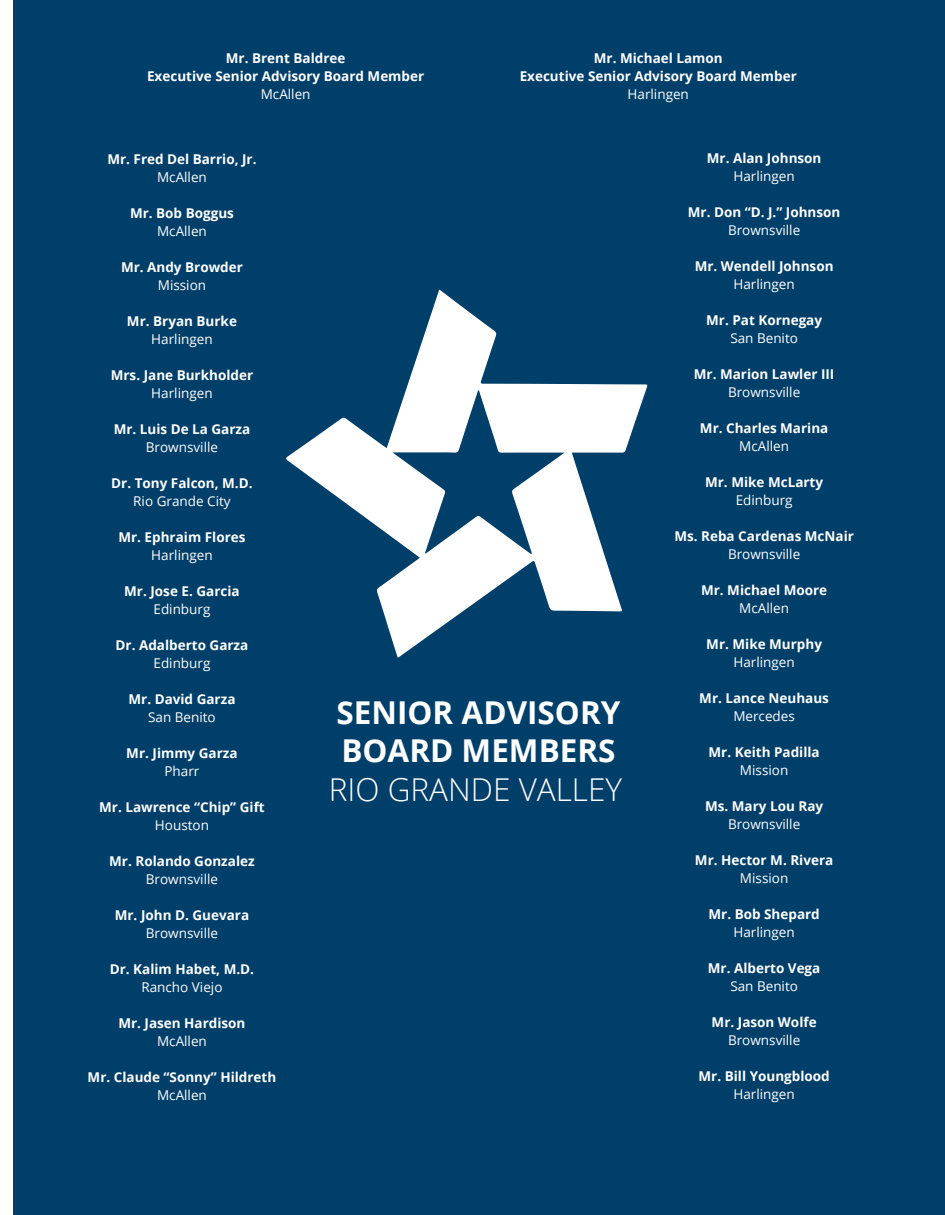
<style>
.page{position:relative;width:945px;height:1215px;background:#fff}
.page>*{position:absolute;margin:0;border:0;box-sizing:border-box;transform-origin:0 0}
.t1{font:700 31.5px "Open Sans";color:#fff}
.t2{font:300 31.5px "Open Sans";color:#fff}
.t3{font:700 13.5px "Open Sans";color:#fff}
.t4{font:13.5px "Open Sans";color:#fff}
</style>
<div class="page">
<div style="left:14px;top:1px;width:931px;height:1214px;background:#003f69"></div>
<svg style="left:286px;top:290px;width:362px;height:368px"></svg>
<p class="t3" style="left:226px;top:48px;width:121px">Mr. Brent Baldree</p>
<p class="t3" style="left:147px;top:66px;width:279px">Executive Senior Advisory Board Member</p>
<p class="t4" style="left:261px;top:85px;width:51px">McAllen</p>
<p class="t3" style="left:594px;top:48px;width:130px">Mr. Michael Lamon</p>
<p class="t3" style="left:520px;top:66px;width:279px">Executive Senior Advisory Board Member</p>
<p class="t4" style="left:628px;top:85px;width:63px">Harlingen</p>
<p class="t3" style="left:107px;top:150px;width:151px">Mr. Fred Del Barrio, Jr.</p>
<p class="t4" style="left:157px;top:168px;width:51px">McAllen</p>
<p class="t3" style="left:130px;top:204px;width:105px">Mr. Bob Boggus</p>
<p class="t4" style="left:157px;top:222px;width:51px">McAllen</p>
<p class="t3" style="left:121px;top:258px;width:123px">Mr. Andy Browder</p>
<p class="t4" style="left:158px;top:276px;width:50px">Mission</p>
<p class="t3" style="left:127px;top:312px;width:112px">Mr. Bryan Burke</p>
<p class="t4" style="left:151px;top:330px;width:63px">Harlingen</p>
<p class="t3" style="left:111px;top:366px;width:144px">Mrs. Jane Burkholder</p>
<p class="t4" style="left:151px;top:384px;width:63px">Harlingen</p>
<p class="t3" style="left:114px;top:420px;width:138px">Mr. Luis De La Garza</p>
<p class="t4" style="left:146px;top:438px;width:74px">Brownsville</p>
<p class="t3" style="left:111px;top:474px;width:143px">Dr. Tony Falcon, M.D.</p>
<p class="t4" style="left:133px;top:492px;width:99px">Rio Grande City</p>
<p class="t3" style="left:118px;top:528px;width:129px">Mr. Ephraim Flores</p>
<p class="t4" style="left:151px;top:546px;width:63px">Harlingen</p>
<p class="t3" style="left:124px;top:582px;width:117px">Mr. Jose E. Garcia</p>
<p class="t4" style="left:154px;top:600px;width:58px">Edinburg</p>
<p class="t3" style="left:116px;top:636px;width:134px">Dr. Adalberto Garza</p>
<p class="t4" style="left:154px;top:654px;width:58px">Edinburg</p>
<p class="t3" style="left:128px;top:690px;width:109px">Mr. David Garza</p>
<p class="t4" style="left:148px;top:708px;width:69px">San Benito</p>
<p class="t3" style="left:126px;top:744px;width:113px">Mr. Jimmy Garza</p>
<p class="t4" style="left:165px;top:762px;width:36px">Pharr</p>
<p class="t3" style="left:99px;top:798px;width:167px">Mr. Lawrence “Chip” Gift</p>
<p class="t4" style="left:155px;top:816px;width:56px">Houston</p>
<p class="t3" style="left:109px;top:852px;width:147px">Mr. Rolando Gonzalez</p>
<p class="t4" style="left:146px;top:870px;width:74px">Brownsville</p>
<p class="t3" style="left:115px;top:906px;width:136px">Mr. John D. Guevara</p>
<p class="t4" style="left:146px;top:924px;width:74px">Brownsville</p>
<p class="t3" style="left:110px;top:960px;width:146px">Dr. Kalim Habet, M.D.</p>
<p class="t4" style="left:141px;top:978px;width:83px">Rancho Viejo</p>
<p class="t3" style="left:118px;top:1014px;width:129px">Mr. Jasen Hardison</p>
<p class="t4" style="left:157px;top:1032px;width:51px">McAllen</p>
<p class="t3" style="left:88px;top:1068px;width:190px">Mr. Claude “Sonny” Hildreth</p>
<p class="t4" style="left:157px;top:1086px;width:51px">McAllen</p>
<p class="t1" style="left:337px;top:691px;width:285px">SENIOR ADVISORY</p>
<p class="t1" style="left:341px;top:728px;width:276px">BOARD MEMBERS</p>
<p class="t2" style="left:329px;top:768px;width:295px">RIO GRANDE VALLEY</p>
<p class="t3" style="left:707px;top:149px;width:116px">Mr. Alan Johnson</p>
<p class="t4" style="left:733px;top:167px;width:63px">Harlingen</p>
<p class="t3" style="left:688px;top:203px;width:154px">Mr. Don “D. J.” Johnson</p>
<p class="t4" style="left:728px;top:221px;width:74px">Brownsville</p>
<p class="t3" style="left:695px;top:257px;width:140px">Mr. Wendell Johnson</p>
<p class="t4" style="left:733px;top:275px;width:63px">Harlingen</p>
<p class="t3" style="left:706px;top:311px;width:117px">Mr. Pat Kornegay</p>
<p class="t4" style="left:730px;top:329px;width:69px">San Benito</p>
<p class="t3" style="left:694px;top:365px;width:142px">Mr. Marion Lawler III</p>
<p class="t4" style="left:728px;top:383px;width:74px">Brownsville</p>
<p class="t3" style="left:700px;top:419px;width:130px">Mr. Charles Marina</p>
<p class="t4" style="left:739px;top:437px;width:51px">McAllen</p>
<p class="t3" style="left:705px;top:473px;width:120px">Mr. Mike McLarty</p>
<p class="t4" style="left:736px;top:491px;width:58px">Edinburg</p>
<p class="t3" style="left:674px;top:527px;width:181px">Ms. Reba Cardenas McNair</p>
<p class="t4" style="left:728px;top:545px;width:74px">Brownsville</p>
<p class="t3" style="left:701px;top:581px;width:128px">Mr. Michael Moore</p>
<p class="t4" style="left:739px;top:599px;width:51px">McAllen</p>
<p class="t3" style="left:706px;top:635px;width:117px">Mr. Mike Murphy</p>
<p class="t4" style="left:733px;top:653px;width:63px">Harlingen</p>
<p class="t3" style="left:699px;top:689px;width:131px">Mr. Lance Neuhaus</p>
<p class="t4" style="left:733px;top:707px;width:63px">Mercedes</p>
<p class="t3" style="left:709px;top:743px;width:113px">Mr. Keith Padilla</p>
<p class="t4" style="left:740px;top:761px;width:50px">Mission</p>
<p class="t3" style="left:705px;top:797px;width:120px">Ms. Mary Lou Ray</p>
<p class="t4" style="left:728px;top:815px;width:74px">Brownsville</p>
<p class="t3" style="left:695px;top:851px;width:140px">Mr. Hector M. Rivera</p>
<p class="t4" style="left:740px;top:869px;width:50px">Mission</p>
<p class="t3" style="left:708px;top:905px;width:113px">Mr. Bob Shepard</p>
<p class="t4" style="left:733px;top:923px;width:63px">Harlingen</p>
<p class="t3" style="left:708px;top:959px;width:114px">Mr. Alberto Vega</p>
<p class="t4" style="left:730px;top:977px;width:69px">San Benito</p>
<p class="t3" style="left:712px;top:1013px;width:107px">Mr. Jason Wolfe</p>
<p class="t4" style="left:728px;top:1031px;width:74px">Brownsville</p>
<p class="t3" style="left:699px;top:1067px;width:133px">Mr. Bill Youngblood</p>
<p class="t4" style="left:733px;top:1085px;width:63px">Harlingen</p>
</div>
